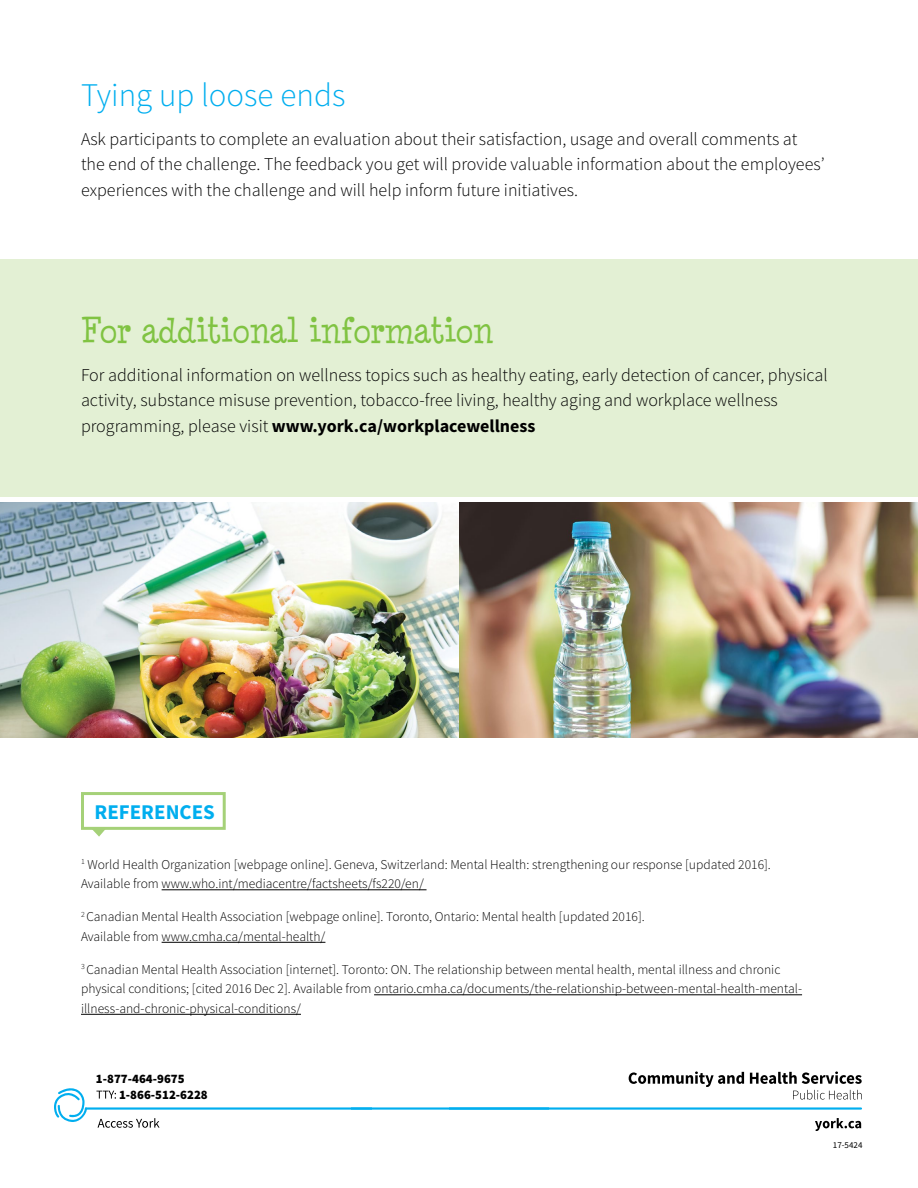
<style>
.page{position:relative;width:918px;height:1188px;background:#fff}
.page>*{position:absolute;margin:0;border:0;box-sizing:border-box;transform-origin:0 0}
.Large_Heading{font:36px "Minya Nouvelle";color:#80c342}
.Heading{font:300 33px "Source Sans Pro";color:#00aeef}
.Boxed_Subhead{font:700 21px "Source Sans Pro";color:#00aeef}
.Body_Text{font:300 18px/25.5px "Source Sans Pro";color:#000}
.Body_Text-2{font:300 13.5px/19.5px "Source Sans Pro";color:#000}
.t1{font:900 12.9px "Source Sans Pro";color:#000}
.t2{font:9px "Source Sans Pro";color:#000}
.s1{font-weight:700}
</style>
<div class="page">
<div style="left:0;top:259px;width:918px;height:237px;background:#e3f0d4"></div>
<img style="left:0;top:503px;width:459px;height:235px">
<img style="left:459px;top:503px;width:459px;height:235px">
<hr style="left:162px;top:889px;width:265px;height:1px;background:#000">
<hr style="left:162px;top:942px;width:163px;height:1px;background:#000">
<hr style="left:374px;top:994px;width:428px;height:1px;background:#000">
<hr style="left:81px;top:1014px;width:220px;height:1px;background:#000">
<div style="left:81px;top:792px;width:145px;height:38px;border:3px solid #a5d178"></div>
<svg style="left:90px;top:827px;width:17px;height:10px"></svg>
<svg style="left:815px;top:1118px;width:46px;height:13px"></svg>
<hr style="left:450px;top:1107px;width:411px;height:3px;background:#00aeef">
<svg style="left:629px;top:1071px;width:115px;height:16px"></svg>
<svg style="left:750px;top:1071px;width:112px;height:13px"></svg>
<svg style="left:793px;top:1090px;width:69px;height:10px"></svg>
<svg style="left:98px;top:1118px;width:62px;height:10px"></svg>
<svg style="left:54px;top:1088px;width:33px;height:34px"></svg>
<hr style="left:86px;top:1107px;width:286px;height:3px;background:#00aeef">
<svg style="left:96px;top:1091px;width:20px;height:8px"></svg>
<hr style="left:351px;top:1107px;width:198px;height:3px;background:#00aeef">
<p class="Heading" style="left:81px;top:75px;width:266px">Tying up loose ends</p>
<p class="Body_Text" style="left:81px;top:126px;width:745px">Ask participants to complete an evaluation about their satisfaction, usage and overall comments at the end of the challenge. The feedback you get will provide valuable information about the employees’ experiences with the challenge and will help inform future initiatives.</p>
<p class="Large_Heading" style="left:81px;top:307px;width:414px">For additional information</p>
<p class="Body_Text" style="left:81px;top:362px;width:748px">For additional information on wellness topics such as healthy eating, early detection of cancer, physical activity, substance misuse prevention, tobacco-free living, healthy aging and workplace wellness programming, please visit <span class="s1">www.york.ca/workplacewellness</span></p>
<p class="Boxed_Subhead" style="left:94px;top:798px;width:122px">REFERENCES</p>
<p class="Body_Text-2" style="left:81px;top:855px;width:691px"><sup>1</sup> World Health Organization [webpage online]. Geneva, Switzerland: Mental Health: strengthening our response [updated 2016].<br>Available from www.who.int/mediacentre/factsheets/fs220/en/</p>
<p class="Body_Text-2" style="left:81px;top:907px;width:565px"><sup>2</sup> Canadian Mental Health Association [webpage online]. Toronto, Ontario: Mental health [updated 2016].<br>Available from www.cmha.ca/mental-health/</p>
<p class="Body_Text-2" style="left:81px;top:960px;width:723px"><sup>3</sup> Canadian Mental Health Association [internet]. Toronto: ON. The relationship between mental health, mental illness and chronic physical conditions; [cited 2016 Dec 2]. Available from ontario.cmha.ca/documents/the-relationship-between-mental-health-mental&shy;illness-and-chronic-physical-conditions/</p>
<p class="t1" style="left:96px;top:1070px;width:90px">1-877-464-9675</p>
<p class="t1" style="left:119px;top:1086px;width:90px">1-866-512-6228</p>
<p class="t2" style="left:833px;top:1139px;width:31px">17-5424</p>
</div>
